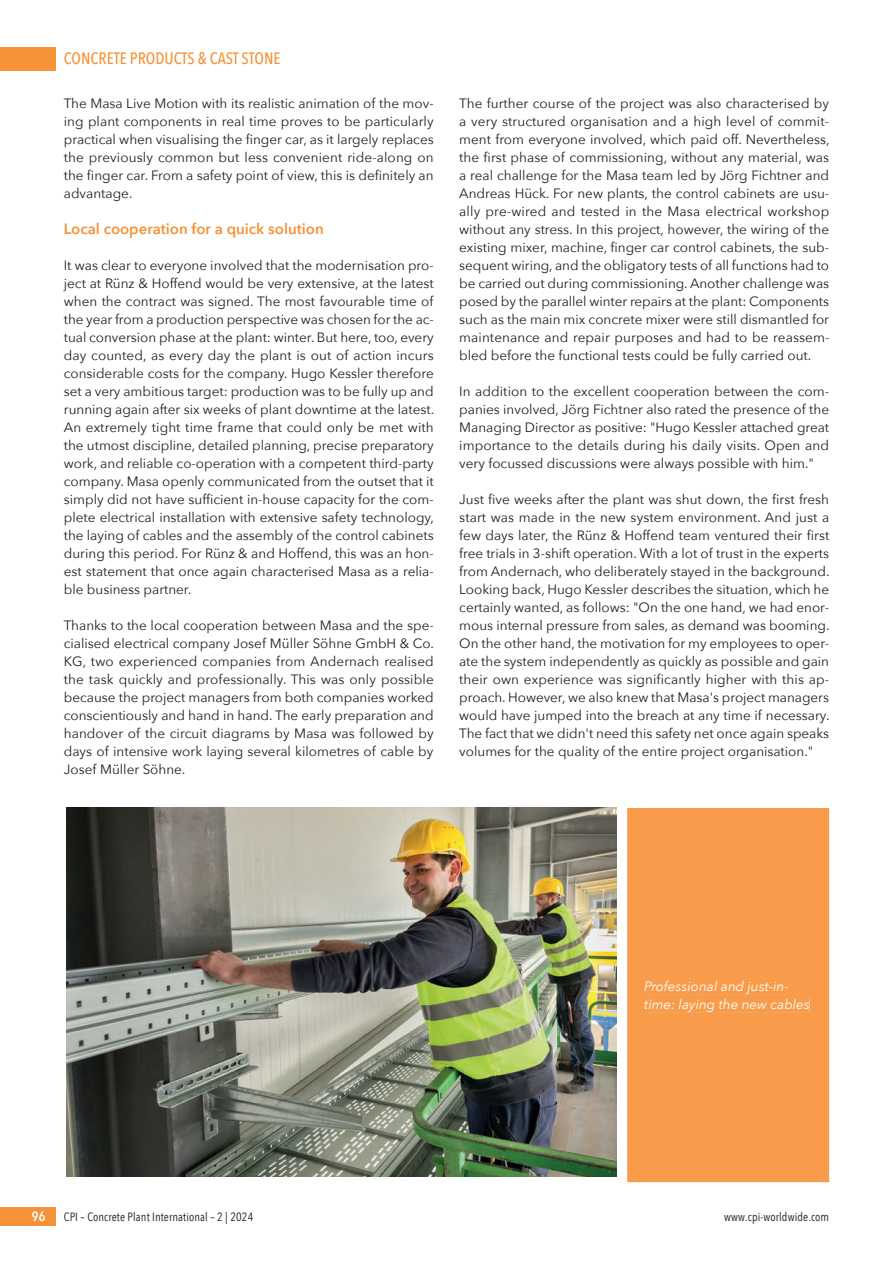
<style>
.page{position:relative;width:893px;height:1263px;background:#fff}
.page>*{position:absolute;margin:0;border:0;box-sizing:border-box;transform-origin:0 0}
.t1{font:500 16.5px "Avenir Next Condensed";color:#f69238}
.t2{font:600 15px "Avenir Next";color:#f69238}
.t3{font:13.5px/18px "Avenir Next";color:#231f20;text-align:justify}
.t4{font:italic 13.5px/18px "Avenir Next";color:#fff}
.t5{font:600 13.5px "Avenir Next Condensed";color:#fff}
.t6{font:12px "Avenir Next Condensed";letter-spacing:.01em;color:#231f20}
</style>
<div class="page">
<div style="left:0;top:47px;width:55px;height:23px;background:#f69238"></div>
<div style="left:0;top:1208px;width:55px;height:18px;background:#f69238"></div>
<img style="left:66px;top:808px;width:551px;height:368px">
<div style="left:627px;top:808px;width:202px;height:374px;background:#f89c4b"></div>
<div style="left:645px;top:980px;width:143px;height:14px;background:#f89c4b"></div>
<div style="left:644px;top:999px;width:165px;height:13px;background:#f89c4b"></div>
<p class="t1" style="left:64px;top:49px;width:218px">CONCRETE PRODUCTS &amp; CAST STONE</p>
<p class="t3" style="left:64px;top:94px;width:371px">The Masa Live Motion with its realistic animation of the mov&shy;ing plant components in real time proves to be particularly practical when visualising the finger car, as it largely replaces the previously common but less convenient ride-along on the finger car. From a safety point of view, this is definitely an advantage.</p>
<p class="t2" style="left:64px;top:216px;width:261px">Local cooperation for a quick solution</p>
<p class="t3" style="left:64px;top:256px;width:372px">It was clear to everyone involved that the modernisation pro&shy;ject at Rünz &amp; Hoffend would be very extensive, at the latest when the contract was signed. The most favourable time of the year from a production perspective was chosen for the ac&shy;tual conversion phase at the plant: winter. But here, too, every day counted, as every day the plant is out of action incurs considerable costs for the company. Hugo Kessler therefore set a very ambitious target: production was to be fully up and running again after six weeks of plant downtime at the latest.<br>An extremely tight time frame that could only be met with the utmost discipline, detailed planning, precise preparatory work, and reliable co-operation with a competent third-party company. Masa openly communicated from the outset that it simply did not have sufficient in-house capacity for the com&shy;plete electrical installation with extensive safety technology, the laying of cables and the assembly of the control cabinets during this period. For Rünz &amp; and Hoffend, this was an hon&shy;est statement that once again characterised Masa as a relia&shy;ble business partner.</p>
<p class="t3" style="left:64px;top:616px;width:372px">Thanks to the local cooperation between Masa and the spe&shy;cialised electrical company Josef Müller Söhne GmbH &amp; Co.<br>KG, two experienced companies from Andernach realised the task quickly and professionally. This was only possible because the project managers from both companies worked conscientiously and hand in hand. The early preparation and handover of the circuit diagrams by Masa was followed by days of intensive work laying several kilometres of cable by Josef Müller Söhne.</p>
<p class="t3" style="left:459px;top:94px;width:372px">The further course of the project was also characterised by a very structured organisation and a high level of commit&shy;ment from everyone involved, which paid off. Nevertheless, the first phase of commissioning, without any material, was a real challenge for the Masa team led by Jörg Fichtner and Andreas Hück. For new plants, the control cabinets are usu&shy;ally pre-wired and tested in the Masa electrical workshop without any stress. In this project, however, the wiring of the existing mixer, machine, finger car control cabinets, the sub&shy;sequent wiring, and the obligatory tests of all functions had to be carried out during commissioning. Another challenge was posed by the parallel winter repairs at the plant: Components such as the main mix concrete mixer were still dismantled for maintenance and repair purposes and had to be reassem&shy;bled before the functional tests could be fully carried out.</p>
<p class="t3" style="left:459px;top:382px;width:372px">In addition to the excellent cooperation between the com&shy;panies involved, Jörg Fichtner also rated the presence of the Managing Director as positive: "Hugo Kessler attached great importance to the details during his daily visits. Open and very focussed discussions were always possible with him."</p>
<p class="t3" style="left:459px;top:490px;width:372px">Just five weeks after the plant was shut down, the first fresh start was made in the new system environment. And just a few days later, the Rünz &amp; Hoffend team ventured their first free trials in 3-shift operation. With a lot of trust in the experts from Andernach, who deliberately stayed in the background.<br>Looking back, Hugo Kessler describes the situation, which he certainly wanted, as follows: "On the one hand, we had enor&shy;mous internal pressure from sales, as demand was booming.<br>On the other hand, the motivation for my employees to oper&shy;ate the system independently as quickly as possible and gain their own experience was significantly higher with this ap&shy;proach. However, we also knew that Masa's project managers would have jumped into the breach at any time if necessary.<br>The fact that we didn't need this safety net once again speaks volumes for the quality of the entire project organisation."</p>
<p class="t4" style="left:644px;top:976px;width:167px">Professional and just-in&shy;time: laying the new cables</p>
<p class="t5" style="left:32px;top:1205px;width:15px">96</p>
<p class="t6" style="left:64px;top:1207px;width:191px">CPI – Concrete Plant International – 2 | 2024</p>
<p class="t6" style="left:724px;top:1207px;width:107px">www.cpi-worldwide.com</p>
</div>
